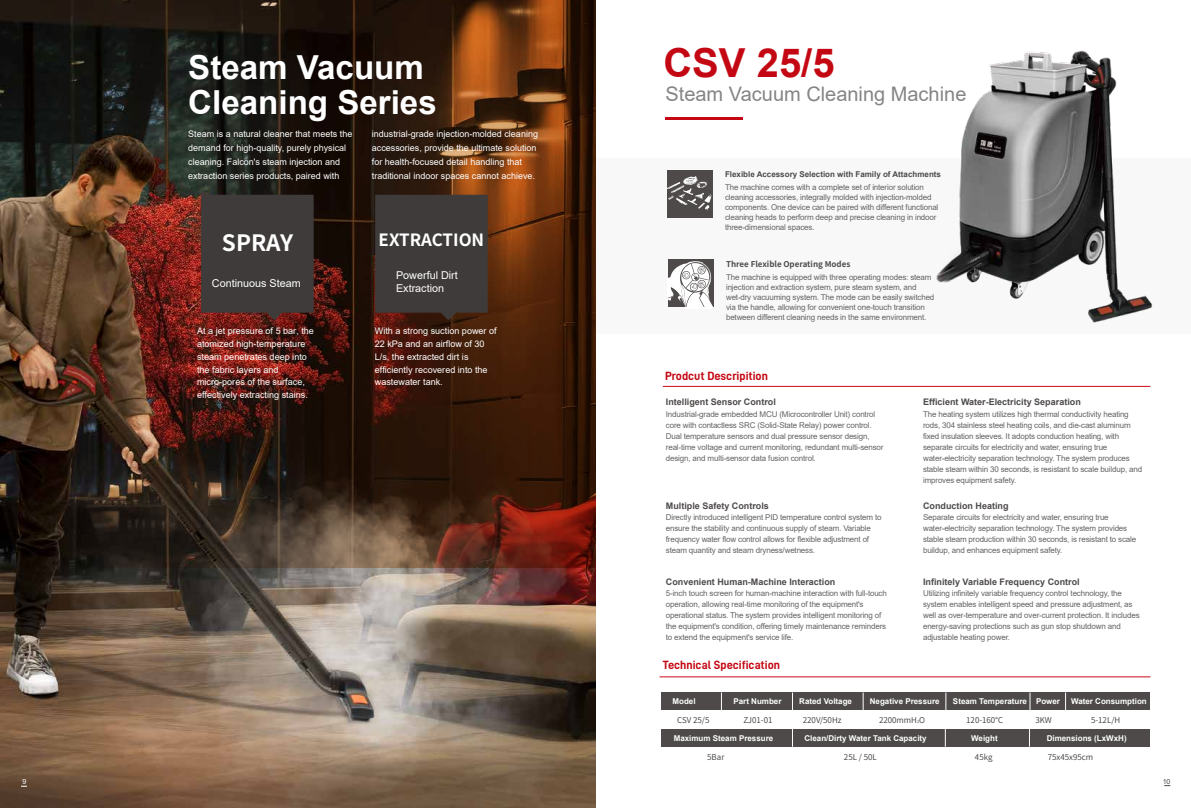
<style>
.page{position:relative;width:1191px;height:808px;background:#fff}
.page>*{position:absolute;margin:0;border:0;box-sizing:border-box;transform-origin:0 0}
.t1{font:700 40px "Arial";color:#c40813}
.t2{font:700 33.1px/35px "Arial";color:#fff}
.t3{font:700 22.6px "Source Han Sans CN";letter-spacing:-.005em;color:#fff}
.t4{font:20px "Arial";color:#858585}
.t5{font:700 16.9px "Source Han Sans CN";color:#fff}
.t6{font:12px "D DIN PRO Bold";color:#c40813}
.t7{font:10.8px/13px "Arial";color:#fff}
.t8{font:9.1px/12.9px "Arial";color:#fff}
.t9{font:9px/14px "Arial";color:#fff}
.t10{font:700 9px "Arial";color:#4d4a49}
.t11{font:8px/11px "Arial";letter-spacing:-.02em;color:#656464}
.t12{font:700 8px "Arial";color:#fff}
.t13{font:8px "Source Han Sans CN";color:#3f3b3a}
.t14{font:700 8px "Arial";color:#4d4a49}
.t15{font:700 8px "Source Han Sans CN";color:#4d4a49}
.t16{font:7px "Arial";color:#4c4948}
.t17{font:7px "Arial";color:#fff}
.s1{color:#3e3a39}
.s2{font-size:4px;color:#3e3a39}
</style>
<div class="page">
<div style="left:596px;top:159px;width:595px;height:175px;background:#f8f8f8"></div>
<img style="left:0;top:567px;width:595px;height:241px">
<img style="left:0;top:0;width:595px;height:567px">
<div style="left:375px;top:195px;width:113px;height:125px;background:#3f3b3a"></div>
<hr style="left:665px;top:117px;width:77px;height:3px;background:#c40813">
<div style="left:668px;top:259px;width:45px;height:48px;background:#4d4a49"></div>
<svg style="left:668px;top:261px;width:46px;height:46px"></svg>
<div style="left:667px;top:170px;width:45px;height:47px;background:#4d4a49"></div>
<svg style="left:667px;top:176px;width:46px;height:34px"></svg>
<div style="left:661px;top:692px;width:489px;height:17px;background:#4d4a49"></div>
<div style="left:661px;top:729px;width:489px;height:17px;background:#4d4a49"></div>
<svg style="left:721px;top:692px;width:1px;height:17px"></svg>
<svg style="left:792px;top:692px;width:1px;height:17px"></svg>
<svg style="left:792px;top:729px;width:1px;height:18px"></svg>
<svg style="left:945px;top:729px;width:1px;height:18px"></svg>
<svg style="left:1029px;top:729px;width:1px;height:18px"></svg>
<svg style="left:863px;top:692px;width:1px;height:18px"></svg>
<svg style="left:945px;top:692px;width:1px;height:18px"></svg>
<svg style="left:1029px;top:692px;width:1px;height:18px"></svg>
<svg style="left:1065px;top:692px;width:1px;height:18px"></svg>
<img style="left:936px;top:50px;width:217px;height:273px">
<hr style="left:659px;top:676px;width:491px;height:1px;background:#cb0915">
<hr style="left:663px;top:386px;width:487px;height:1px;background:#cb0915">
<div style="left:201px;top:195px;width:113px;height:125px;background:#3f3b3a"></div>
<h2 class="t2" style="left:188px;top:50px;width:250px">Steam Vacuum<br>Cleaning Series</h2>
<p class="t9" style="left:188px;top:126px;width:166px">Steam is a natural cleaner that meets the demand for high-quality, purely physical cleaning. Falcon's steam injection and extraction series products, paired with</p>
<p class="t9" style="left:372px;top:126px;width:168px">industrial-grade injection-molded cleaning accessories, provide the ultimate solution for health-focused detail handling that traditional indoor spaces cannot achieve.</p>
<h3 class="t3" style="left:222px;top:230px;width:73px">SPRAY</h3>
<h3 class="t5" style="left:378px;top:230px;width:107px">EXTRACTION</h3>
<h3 class="t7" style="left:212px;top:277px;width:90px">Continuous Steam</h3>
<h3 class="t7" style="left:396px;top:268px;width:63px">Powerful Dirt<br>Extraction</h3>
<p class="t8" style="left:197px;top:324px;width:118px">At a jet pressure of 5 bar, the atomized high-temperature steam penetrates deep into the fabric layers and micro-pores of the surface, effectively extracting stains.</p>
<p class="t8" style="left:375px;top:324px;width:123px">With a strong suction power of<br>22 kPa and an airflow of 30<br>L/s, the extracted dirt is efficiently recovered into the wastewater tank.</p>
<h1 class="t1" style="left:663px;top:35px;width:173px">CSV 25/5</h1>
<h3 class="t4" style="left:665px;top:80px;width:302px">Steam Vacuum Cleaning Machine</h3>
<p class="t14" style="left:725px;top:168px;width:217px">Flexible Accessory Selection with Family of Attachments</p>
<p class="t11" style="left:725px;top:182px;width:215px;line-height:10px">The machine comes with a complete set of interior solution cleaning accessories, integrally molded with injection-molded components. One device can be paired with different functional cleaning heads to perform deep and precise cleaning in indoor three-dimensional spaces.</p>
<p class="t15" style="left:726px;top:259px;width:126px">Three Flexible Operating Modes</p>
<p class="t11" style="left:726px;top:272px;width:210px;line-height:10px">The machine is equipped with three operating modes: steam injection and extraction system, pure steam system, and wet-dry vacuuming system. The mode can be easily switched via the handle, allowing for convenient one-touch transition between different cleaning needs in the same environment.</p>
<h3 class="t6" style="left:665px;top:369px;width:104px">Prodcut Descripition</h3>
<p class="t10" style="left:666px;top:395px;width:112px">Intelligent Sensor Control</p>
<p class="t10" style="left:923px;top:395px;width:159px">Efficient Water-Electricity Separation</p>
<p class="t11" style="left:666px;top:408px;width:219px">Industrial-grade embedded MCU (Microcontroller Unit) control core with contactless SRC (Solid-State Relay) power control.<br>Dual temperature sensors and dual pressure sensor design, real-time voltage and current monitoring, redundant multi-sensor design, and multi-sensor data fusion control.</p>
<p class="t11" style="left:923px;top:408px;width:221px">The heating system utilizes high thermal conductivity heating rods, 304 stainless steel heating coils, and die-cast aluminum fixed insulation sleeves. It adopts conduction heating, with separate circuits for electricity and water, ensuring true water-electricity separation technology. The system produces stable steam within 30 seconds, is resistant to scale buildup, and improves equipment safety.</p>
<p class="t10" style="left:666px;top:499px;width:105px">Multiple Safety Controls</p>
<p class="t10" style="left:923px;top:499px;width:87px">Conduction Heating</p>
<p class="t11" style="left:923px;top:511px;width:215px">Separate circuits for electricity and water, ensuring true water-electricity separation technology. The system provides stable steam production within 30 seconds, is resistant to scale buildup, and enhances equipment safety.</p>
<p class="t11" style="left:666px;top:511px;width:217px">Directly introduced intelligent PID temperature control system to ensure the stability and continuous supply of steam. Variable frequency water flow control allows for flexible adjustment of steam quantity and steam dryness/wetness.</p>
<p class="t11" style="left:666px;top:587px;width:222px">5-inch touch screen for human-machine interaction with full-touch operation, allowing real-time monitoring of the equipment's operational status. The system provides intelligent monitoring of the equipment's condition, offering timely maintenance reminders to extend the equipment's service life.</p>
<p class="t11" style="left:923px;top:587px;width:218px">Utilizing infinitely variable frequency control technology, the system enables intelligent speed and pressure adjustment, as well as over-temperature and over-current protection. It includes energy-saving protections such as gun stop shutdown and adjustable heating power.</p>
<p class="t10" style="left:666px;top:575px;width:171px">Convenient Human-Machine Interaction</p>
<p class="t10" style="left:923px;top:575px;width:158px">Infinitely Variable Frequency Control</p>
<h3 class="t6" style="left:663px;top:658px;width:119px">Technical Specification</h3>
<p class="t12" style="left:672px;top:696px;width:25px">Model</p>
<p class="t12" style="left:733px;top:696px;width:50px">Part Number</p>
<p class="t12" style="left:799px;top:696px;width:54px">Rated Voltage</p>
<p class="t12" style="left:869px;top:696px;width:71px">Negative Pressure</p>
<p class="t12" style="left:953px;top:696px;width:108px">Steam Temperature Power</p>
<p class="t12" style="left:1071px;top:696px;width:77px">Water Consumption</p>
<p class="t13" style="left:677px;top:715px;width:34px">CSV 25/5</p>
<p class="t13" style="left:743px;top:715px;width:31px">ZJ01-01</p>
<p class="t13" style="left:803px;top:715px;width:40px">220V/50Hz</p>
<p class="t13" style="left:879px;top:715px;width:48px">2200mm<span class="s1">H</span><span class="s2">2</span><span class="s1">O</span></p>
<p class="t13" style="left:966px;top:715px;width:39px">120-160℃</p>
<p class="t13" style="left:1035px;top:715px;width:18px">3KW</p>
<p class="t13" style="left:1091px;top:715px;width:31px">5-12L/H</p>
<p class="t13" style="left:707px;top:752px;width:19px">5Bar</p>
<p class="t13" style="left:844px;top:752px;width:34px">25L / 50L</p>
<p class="t13" style="left:975px;top:752px;width:19px">45kg</p>
<p class="t13" style="left:1047px;top:752px;width:47px">75x45x95cm</p>
<p class="t12" style="left:673px;top:732px;width:101px">Maximum Steam Pressure</p>
<p class="t12" style="left:804px;top:732px;width:124px">Clean/Dirty Water Tank Capacity</p>
<p class="t12" style="left:971px;top:732px;width:28px">Weight</p>
<p class="t12" style="left:1046px;top:732px;width:82px">Dimensions (LxWxH)</p>
<p class="t17" style="left:23px;top:777px;width:5px">9</p>
<p class="t16" style="left:1162px;top:776px;width:9px">10</p>
</div>
